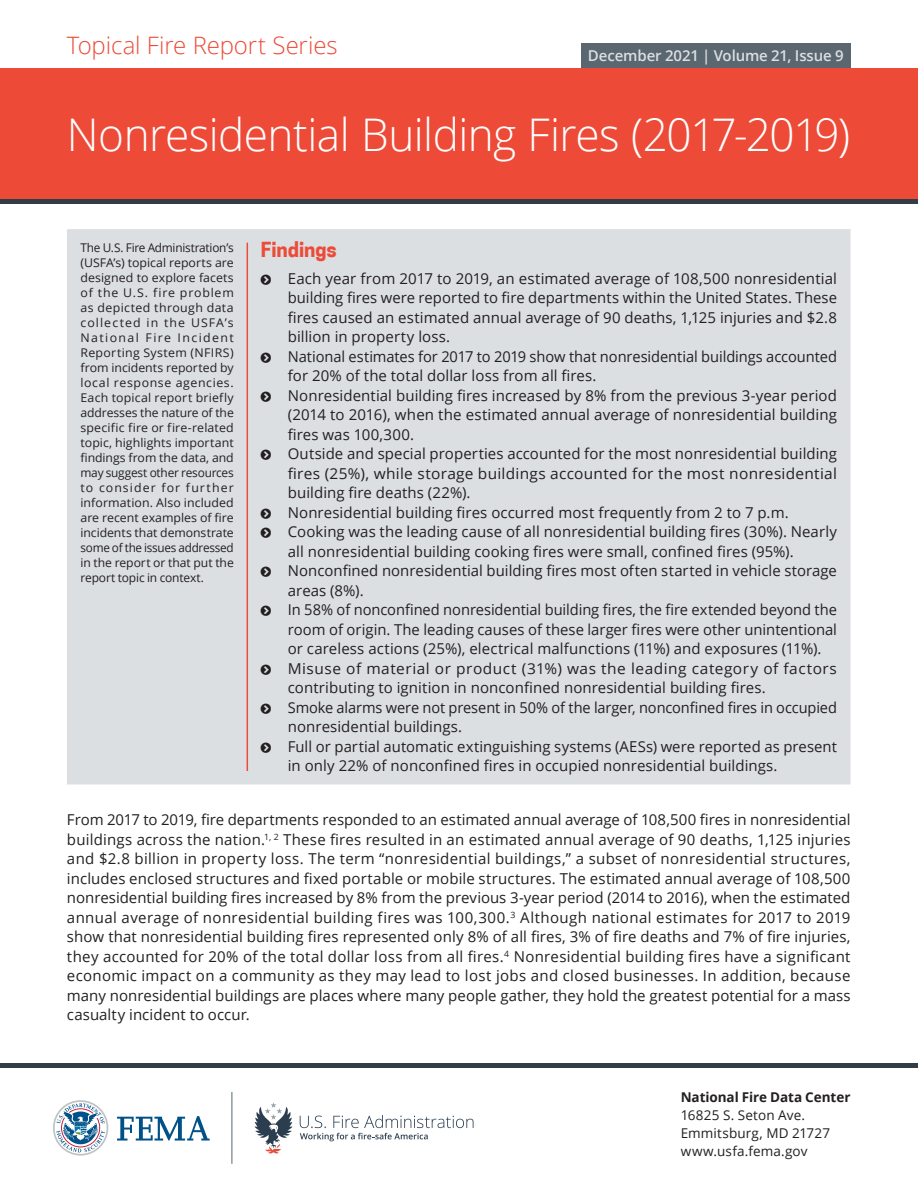
<style>
.page{position:relative;width:918px;height:1188px;background:#fff}
.page>*{position:absolute;margin:0;border:0;box-sizing:border-box;transform-origin:0 0}
.t1{font:300 45px "Open Sans";letter-spacing:-.015em;color:#fff}
.t2{font:300 24px "Open Sans";letter-spacing:-.005em;color:#ed4b38}
.Subhead{font:700 19.5px "Coo Hew";letter-spacing:-.005em;color:#ed4b38}
.Findings_Text{font:15px/19.5px "Open Sans";letter-spacing:.005em;color:#231f20}
.Body_Text{font:15px/19.5px "Open Sans";letter-spacing:.005em;color:#231f20;text-align:justify}
.Title_date{font:600 15px "Open Sans";letter-spacing:-.01em;color:#dbdfe2}
.t3{font:13.5px/18px "Open Sans";letter-spacing:.01em;color:#231f20}
.Summary_Disclaimer{font:12px/15px "Open Sans";letter-spacing:-.015em;color:#231f20;text-align:justify}
.s1{font-weight:700}
</style>
<div class="page">
<div style="left:0;top:59px;width:918px;height:144px;background:#ed4b38"></div>
<div style="left:0;top:0;width:918px;height:68px;background:#fff"></div>
<hr style="left:0;top:200px;width:918px;height:4px;background:#313e48">
<hr style="left:0;top:1063px;width:918px;height:4px;background:#313e48">
<div style="left:67px;top:229px;width:783px;height:556px;background:#dbdfe2"></div>
<hr style="left:247px;top:243px;width:1px;height:528px;background:#ed4b38">
<div style="left:581px;top:43px;width:269px;height:25px;background:#5a6670"></div>
<svg style="left:117px;top:1116px;width:93px;height:25px"></svg>
<svg style="left:53px;top:1100px;width:55px;height:56px"></svg>
<svg style="left:300px;top:1115px;width:174px;height:26px"></svg>
<svg style="left:255px;top:1102px;width:37px;height:51px"></svg>
<hr style="left:232px;top:1092px;width:1px;height:72px;background:#5a6670">
<svg style="left:261px;top:274px;width:10px;height:10px"></svg>
<svg style="left:261px;top:352px;width:10px;height:10px"></svg>
<svg style="left:261px;top:391px;width:10px;height:10px"></svg>
<svg style="left:261px;top:449px;width:10px;height:11px"></svg>
<svg style="left:261px;top:508px;width:10px;height:10px"></svg>
<svg style="left:261px;top:527px;width:10px;height:11px"></svg>
<svg style="left:261px;top:566px;width:10px;height:11px"></svg>
<svg style="left:261px;top:605px;width:10px;height:11px"></svg>
<svg style="left:261px;top:664px;width:10px;height:10px"></svg>
<svg style="left:261px;top:703px;width:10px;height:10px"></svg>
<svg style="left:261px;top:742px;width:10px;height:10px"></svg>
<h2 class="t2" style="left:67px;top:28px;width:272px">Topical Fire Report Series</h2>
<p class="Title_date" style="left:588px;top:45px;width:257px">December 2021 | Volume 21, Issue 9</p>
<h1 class="t1" style="left:67px;top:104px;width:785px">Nonresidential Building Fires (2017-2019)</h1>
<p class="Summary_Disclaimer" style="left:80px;top:240px;width:155px">The U.S. Fire Administration’s (USFA’s) topical reports are designed to explore facets of the U.S. fire problem as depicted through data collected in the USFA’s National Fire Incident Reporting System (NFIRS) from incidents reported by local response agencies.<br>Each topical report briefly addresses the nature of the specific fire or fire-related topic, highlights important findings from the data, and may suggest other resources to consider for further information. Also included are recent examples of fire incidents that demonstrate some of the issues addressed in the report or that put the report topic in context.</p>
<h2 class="Subhead" style="left:261px;top:238px;width:78px">Findings</h2>
<p class="Findings_Text" style="left:288px;top:268px;width:551px;text-align:justify">Each year from 2017 to 2019, an estimated average of 108,500 nonresidential building fires were reported to fire departments within the United States. These fires caused an estimated annual average of 90 deaths, 1,125 injuries and $2.8 billion in property loss.</p>
<p class="Findings_Text" style="left:288px;top:346px;width:551px">National estimates for 2017 to 2019 show that nonresidential buildings accounted for 20% of the total dollar loss from all fires.</p>
<p class="Findings_Text" style="left:288px;top:385px;width:551px;text-align:justify">Nonresidential building fires increased by 8% from the previous 3-year period (2014 to 2016), when the estimated annual average of nonresidential building fires was 100,300.</p>
<p class="Findings_Text" style="left:288px;top:443px;width:551px;text-align:justify">Outside and special properties accounted for the most nonresidential building fires (25%), while storage buildings accounted for the most nonresidential building fire deaths (22%).</p>
<p class="Findings_Text" style="left:288px;top:502px;width:502px">Nonresidential building fires occurred most frequently from 2 to 7 p.m.</p>
<p class="Findings_Text" style="left:288px;top:521px;width:551px">Cooking was the leading cause of all nonresidential building fires (30%). Nearly all nonresidential building cooking fires were small, confined fires (95%).</p>
<p class="Findings_Text" style="left:288px;top:560px;width:551px">Nonconfined nonresidential building fires most often started in vehicle storage areas (8%).</p>
<p class="Findings_Text" style="left:288px;top:599px;width:551px;text-align:justify">In 58% of nonconfined nonresidential building fires, the fire extended beyond the room of origin. The leading causes of these larger fires were other unintentional or careless actions (25%), electrical malfunctions (11%) and exposures (11%).</p>
<p class="Findings_Text" style="left:288px;top:658px;width:551px">Misuse of material or product (31%) was the leading category of factors contributing to ignition in nonconfined nonresidential building fires.</p>
<p class="Findings_Text" style="left:288px;top:697px;width:551px">Smoke alarms were not present in 50% of the larger, nonconfined fires in occupied nonresidential buildings.</p>
<p class="Findings_Text" style="left:288px;top:736px;width:551px">Full or partial automatic extinguishing systems (AESs) were reported as present in only 22% of nonconfined fires in occupied nonresidential buildings.</p>
<p class="Body_Text" style="left:67px;top:809px;width:785px">From 2017 to 2019, fire departments responded to an estimated annual average of 108,500 fires in nonresidential buildings across the nation.<sup>1,</sup> <sup>2</sup> These fires resulted in an estimated annual average of 90 deaths, 1,125 injuries and $2.8 billion in property loss. The term “nonresidential buildings,” a subset of nonresidential structures, includes enclosed structures and fixed portable or mobile structures. The estimated annual average of 108,500 nonresidential building fires increased by 8% from the previous 3-year period (2014 to 2016), when the estimated annual average of nonresidential building fires was 100,300.<sup>3</sup> Although national estimates for 2017 to 2019 show that nonresidential building fires represented only 8% of all fires, 3% of fire deaths and 7% of fire injuries, they accounted for 20% of the total dollar loss from all fires.<sup>4</sup> Nonresidential building fires have a significant economic impact on a community as they may lead to lost jobs and closed businesses. In addition, because many nonresidential buildings are places where many people gather, they hold the greatest potential for a mass casualty incident to occur.</p>
<p class="t3" style="left:681px;top:1088px;width:171px"><span class="s1">National Fire Data Center<br></span>16825 S. Seton Ave.<br>Emmitsburg, MD 21727 www.usfa.fema.gov</p>
</div>
